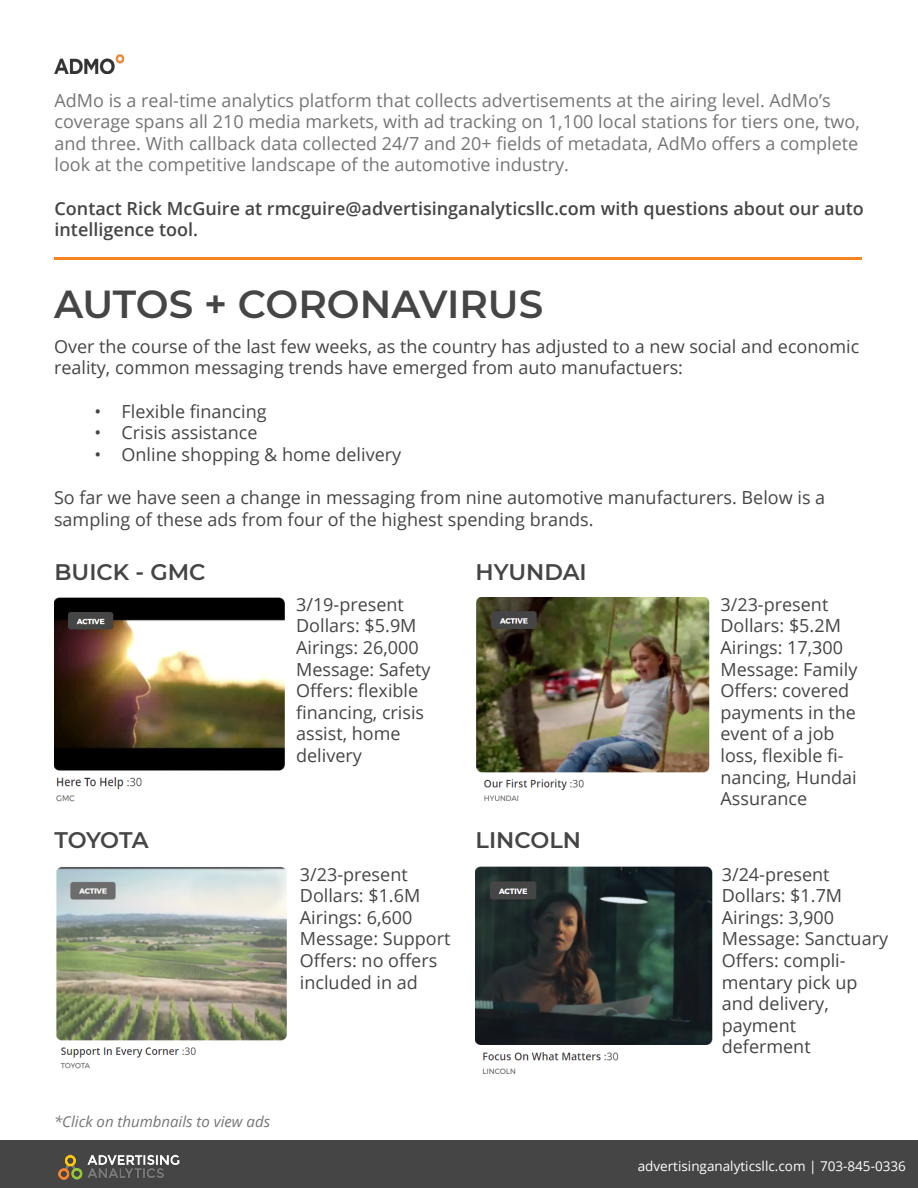
<style>
.page{position:relative;width:918px;height:1188px;background:#fff}
.page>*{position:absolute;margin:0;border:0;box-sizing:border-box;transform-origin:0 0}
.t1{font:600 39px "Montserrat";color:#454546}
.t2{font:600 22.5px "Montserrat";color:#454546}
.t3{font:18px/21.6px "Open Sans";color:#454546}
.t4{font:18px/21.6px "Open Sans";color:#747575}
.t5{font:600 18px/21.6px "Open Sans";color:#454546}
.t6{font:italic 15px "Open Sans";color:#747575}
.t7{font:13.5px "Open Sans";color:#fff}
</style>
<div class="page">
<hr style="left:54px;top:257px;width:807px;height:3px;background:#f58421">
<div style="left:0;top:1141px;width:918px;height:47px;background:#454546"></div>
<img style="left:58px;top:1154px;width:122px;height:26px">
<img style="left:55px;top:55px;width:69px;height:18px">
<img style="left:60px;top:1047px;width:136px;height:22px">
<img style="left:55px;top:597px;width:230px;height:174px">
<img style="left:56px;top:777px;width:86px;height:25px">
<img style="left:476px;top:597px;width:234px;height:204px">
<img style="left:56px;top:867px;width:230px;height:174px">
<img style="left:476px;top:867px;width:236px;height:207px">
<p class="t4" style="left:55px;top:89px;width:807px">AdMo is a real-time analytics platform that collects advertisements at the airing level. AdMo’s coverage spans all 210 media markets, with ad tracking on 1,100 local stations for tiers one, two, and three. With callback data collected 24/7 and 20+ fields of metadata, AdMo offers a complete look at the competitive landscape of the automotive industry.</p>
<p class="t5" style="left:55px;top:197px;width:811px">Contact Rick McGuire at rmcguire@advertisinganalyticsllc.com with questions about our auto intelligence tool.</p>
<h1 class="t1" style="left:54px;top:276px;width:491px">AUTOS + CORONAVIRUS</h1>
<p class="t3" style="left:54px;top:335px;width:807px">Over the course of the last few weeks, as the country has adjusted to a new social and economic reality, common messaging trends have emerged from auto manufactuers:</p>
<p class="t3" style="left:95px;top:400px;width:174px">• Flexible financing</p>
<p class="t3" style="left:95px;top:421px;width:165px">• Crisis assistance</p>
<p class="t3" style="left:95px;top:443px;width:308px">• Online shopping &amp; home delivery</p>
<p class="t3" style="left:54px;top:486px;width:773px">So far we have seen a change in messaging from nine automotive manufacturers. Below is a sampling of these ads from four of the highest spending brands.</p>
<p class="t2" style="left:55px;top:556px;width:153px">BUICK - GMC</p>
<p class="t2" style="left:55px;top:824px;width:96px">TOYOTA</p>
<p class="t6" style="left:54px;top:1112px;width:218px">*Click on thumbnails to view ads</p>
<p class="t3" style="left:296px;top:593px;width:136px">3/19-present<br>Dollars: $5.9M<br>Airings: 26,000<br>Message: Safety<br>Offers: flexible financing, crisis assist, home delivery</p>
<p class="t2" style="left:476px;top:556px;width:113px">HYUNDAI</p>
<p class="t2" style="left:476px;top:824px;width:107px">LINCOLN</p>
<p class="t3" style="left:721px;top:593px;width:138px">3/23-present<br>Dollars: $5.2M<br>Airings: 17,300<br>Message: Family<br>Offers: covered payments in the event of a job loss, flexible fi&shy;nancing, Hundai<br>Assurance</p>
<p class="t3" style="left:300px;top:863px;width:152px">3/23-present<br>Dollars: $1.6M<br>Airings: 6,600<br>Message: Support<br>Offers: no offers included in ad</p>
<p class="t3" style="left:722px;top:863px;width:168px">3/24-present<br>Dollars: $1.7M<br>Airings: 3,900<br>Message: Sanctuary<br>Offers: compli&shy;mentary pick up and delivery, payment deferment</p>
<p class="t7" style="left:638px;top:1157px;width:270px">advertisinganalyticsllc.com | 703-845-0336</p>
</div>
